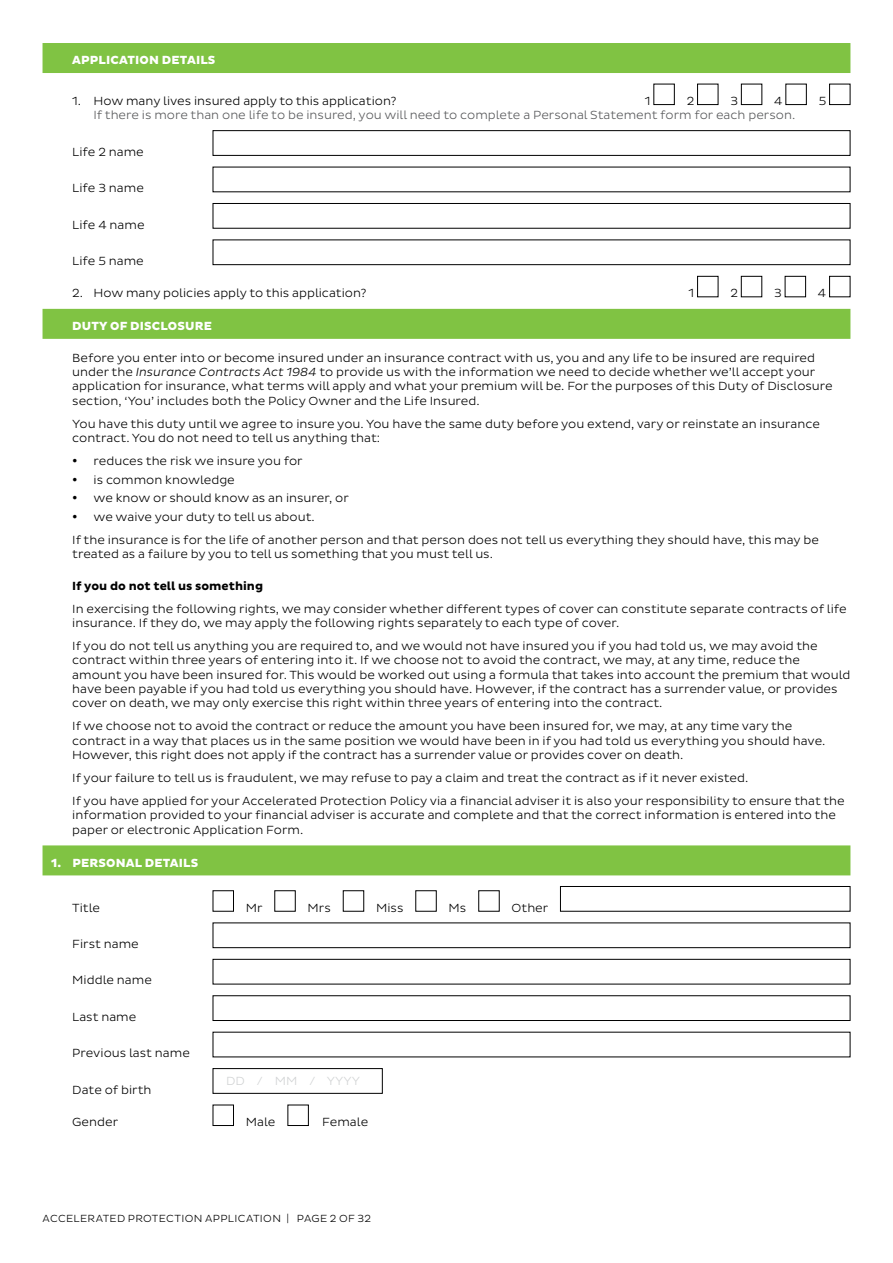
<style>
.page{position:relative;width:893px;height:1263px;background:#fff}
.page>*{position:absolute;margin:0;border:0;box-sizing:border-box;transform-origin:0 0}
.t1{font:300 12px/14.4px "Pluto Sans";color:#000}
.t2{font:300 12px "Pluto Sans";color:#58595b}
.t3{font:800 12px "Pluto Sans";letter-spacing:.015em;color:#fff}
.t4{font:700 12px "Pluto Sans";color:#000}
.t5{font:300 12px "Pluto Sans";color:#d1d3d4}
.t6{font:300 10.5px "Pluto Sans";letter-spacing:.03em;color:#000}
.s1{font-style:italic}
</style>
<div class="page">
<div style="left:43px;top:43px;width:807px;height:30px;background:#80c343"></div>
<div style="left:43px;top:309px;width:807px;height:30px;background:#80c343"></div>
<div style="left:43px;top:845px;width:807px;height:30px;background:#80c343"></div>
<div style="left:653px;top:84px;width:22px;height:21px;border:1px solid #000"></div>
<div style="left:697px;top:84px;width:21px;height:21px;border:1px solid #000"></div>
<div style="left:741px;top:84px;width:21px;height:21px;border:1px solid #000"></div>
<div style="left:785px;top:84px;width:22px;height:21px;border:1px solid #000"></div>
<div style="left:829px;top:84px;width:21px;height:21px;border:1px solid #000"></div>
<div style="left:213px;top:130px;width:637px;height:26px;border:1px solid #000"></div>
<div style="left:213px;top:203px;width:637px;height:26px;border:1px solid #000"></div>
<div style="left:213px;top:239px;width:637px;height:26px;border:1px solid #000"></div>
<div style="left:697px;top:276px;width:21px;height:21px;border:1px solid #000"></div>
<div style="left:741px;top:276px;width:21px;height:21px;border:1px solid #000"></div>
<div style="left:785px;top:276px;width:21px;height:21px;border:1px solid #000"></div>
<div style="left:829px;top:276px;width:21px;height:21px;border:1px solid #000"></div>
<div style="left:213px;top:890px;width:21px;height:22px;border:1px solid #000"></div>
<div style="left:560px;top:886px;width:290px;height:26px;border:1px solid #000"></div>
<div style="left:213px;top:922px;width:637px;height:26px;border:1px solid #000"></div>
<div style="left:213px;top:959px;width:637px;height:25px;border:1px solid #000"></div>
<div style="left:213px;top:995px;width:637px;height:26px;border:1px solid #000"></div>
<div style="left:213px;top:1068px;width:170px;height:26px;border:1px solid #000"></div>
<div style="left:213px;top:1104px;width:21px;height:22px;border:1px solid #000"></div>
<div style="left:287px;top:1104px;width:22px;height:22px;border:1px solid #000"></div>
<p class="t3" style="left:72px;top:53px;width:145px">APPLICATION DETAILS</p>
<p class="t1" style="left:72px;top:94px;width:326px">1. How many lives insured apply to this application?</p>
<p class="t1" style="left:645px;top:94px;width:7px">1</p>
<p class="t1" style="left:687px;top:94px;width:9px">2</p>
<p class="t1" style="left:730px;top:94px;width:9px">3</p>
<p class="t1" style="left:774px;top:94px;width:10px">4</p>
<p class="t1" style="left:819px;top:94px;width:9px">5</p>
<p class="t2" style="left:94px;top:108px;width:703px">If there is more than one life to be insured, you will need to complete a Personal Statement form for each person.</p>
<p class="t1" style="left:72px;top:145px;width:73px">Life 2 name</p>
<p class="t1" style="left:72px;top:181px;width:73px">Life 3 name</p>
<p class="t1" style="left:72px;top:217px;width:74px">Life 4 name</p>
<p class="t1" style="left:72px;top:254px;width:73px">Life 5 name</p>
<p class="t1" style="left:72px;top:286px;width:296px">2. How many policies apply to this application?</p>
<p class="t1" style="left:689px;top:286px;width:7px">1</p>
<p class="t1" style="left:730px;top:286px;width:9px">2</p>
<p class="t1" style="left:774px;top:286px;width:9px">3</p>
<p class="t1" style="left:818px;top:286px;width:10px">4</p>
<p class="t3" style="left:72px;top:319px;width:141px">DUTY OF DISCLOSURE</p>
<p class="t1" style="left:72px;top:350px;width:762px">Before you enter into or become insured under an insurance contract with us, you and any life to be insured are required under the <span class="s1">Insurance Contracts Act 1984</span> to provide us with the information we need to decide whether we’ll accept your application for insurance, what terms will apply and what your premium will be. For the purposes of this Duty of Disclosure section, ‘You’ includes both the Policy Owner and the Life Insured.</p>
<p class="t1" style="left:72px;top:416px;width:749px">You have this duty until we agree to insure you. You have the same duty before you extend, vary or reinstate an insurance contract. You do not need to tell us anything that:</p>
<p class="t1" style="left:94px;top:452px;width:257px;line-height:18.6px">reduces the risk we insure you for<br>is common knowledge<br>we know or should know as an insurer, or we waive your duty to tell us about.</p>
<p class="t1" style="left:72px;top:533px;width:748px">If the insurance is for the life of another person and that person does not tell us everything they should have, this may be treated as a failure by you to tell us something that you must tell us.</p>
<p class="t4" style="left:72px;top:579px;width:192px">If you do not tell us something</p>
<p class="t1" style="left:72px;top:601px;width:776px">In exercising the following rights, we may consider whether different types of cover can constitute separate contracts of life insurance. If they do, we may apply the following rights separately to each type of cover.</p>
<p class="t1" style="left:72px;top:639px;width:780px">If you do not tell us anything you are required to, and we would not have insured you if you had told us, we may avoid the contract within three years of entering into it. If we choose not to avoid the contract, we may, at any time, reduce the amount you have been insured for. This would be worked out using a formula that takes into account the premium that would have been payable if you had told us everything you should have. However, if the contract has a surrender value, or provides cover on death, we may only exercise this right within three years of entering into the contract.</p>
<p class="t1" style="left:72px;top:719px;width:755px">If we choose not to avoid the contract or reduce the amount you have been insured for, we may, at any time vary the contract in a way that places us in the same position we would have been in if you had told us everything you should have.<br>However, this right does not apply if the contract has a surrender value or provides cover on death.</p>
<p class="t1" style="left:72px;top:767px;width:774px;line-height:23px">If your failure to tell us is fraudulent, we may refuse to pay a claim and treat the contract as if it never existed.<br>If you have applied for your Accelerated Protection Policy via a financial adviser it is also your responsibility to ensure that the</p>
<p class="t1" style="left:72px;top:808px;width:765px">information provided to your financial adviser is accurate and complete and that the correct information is entered into the paper or electronic Application Form.</p>
<p class="t3" style="left:51px;top:856px;width:149px">1. PERSONAL DETAILS</p>
<p class="t1" style="left:72px;top:900px;width:29px">Title</p>
<p class="t1" style="left:246px;top:900px;width:18px">Mr</p>
<p class="t1" style="left:308px;top:900px;width:25px">Mrs</p>
<p class="t1" style="left:376px;top:900px;width:29px">Miss</p>
<p class="t1" style="left:449px;top:900px;width:19px">Ms</p>
<p class="t1" style="left:512px;top:900px;width:38px">Other</p>
<p class="t1" style="left:72px;top:937px;width:68px">First name</p>
<p class="t1" style="left:72px;top:973px;width:81px">Middle name</p>
<p class="t1" style="left:72px;top:1010px;width:66px">Last name</p>
<p class="t1" style="left:72px;top:1046px;width:119px">Previous last name</p>
<p class="t1" style="left:72px;top:1082px;width:81px">Date of birth</p>
<p class="t5" style="left:226px;top:1074px;width:135px">DD / MM / YYYY</p>
<p class="t1" style="left:72px;top:1115px;width:47px">Gender</p>
<p class="t1" style="left:246px;top:1115px;width:31px">Male</p>
<p class="t1" style="left:322px;top:1115px;width:48px">Female</p>
<p class="t6" style="left:43px;top:1212px;width:330px">ACCELERATED PROTECTION APPLICATION | PAGE 2 OF 32</p>
</div>
